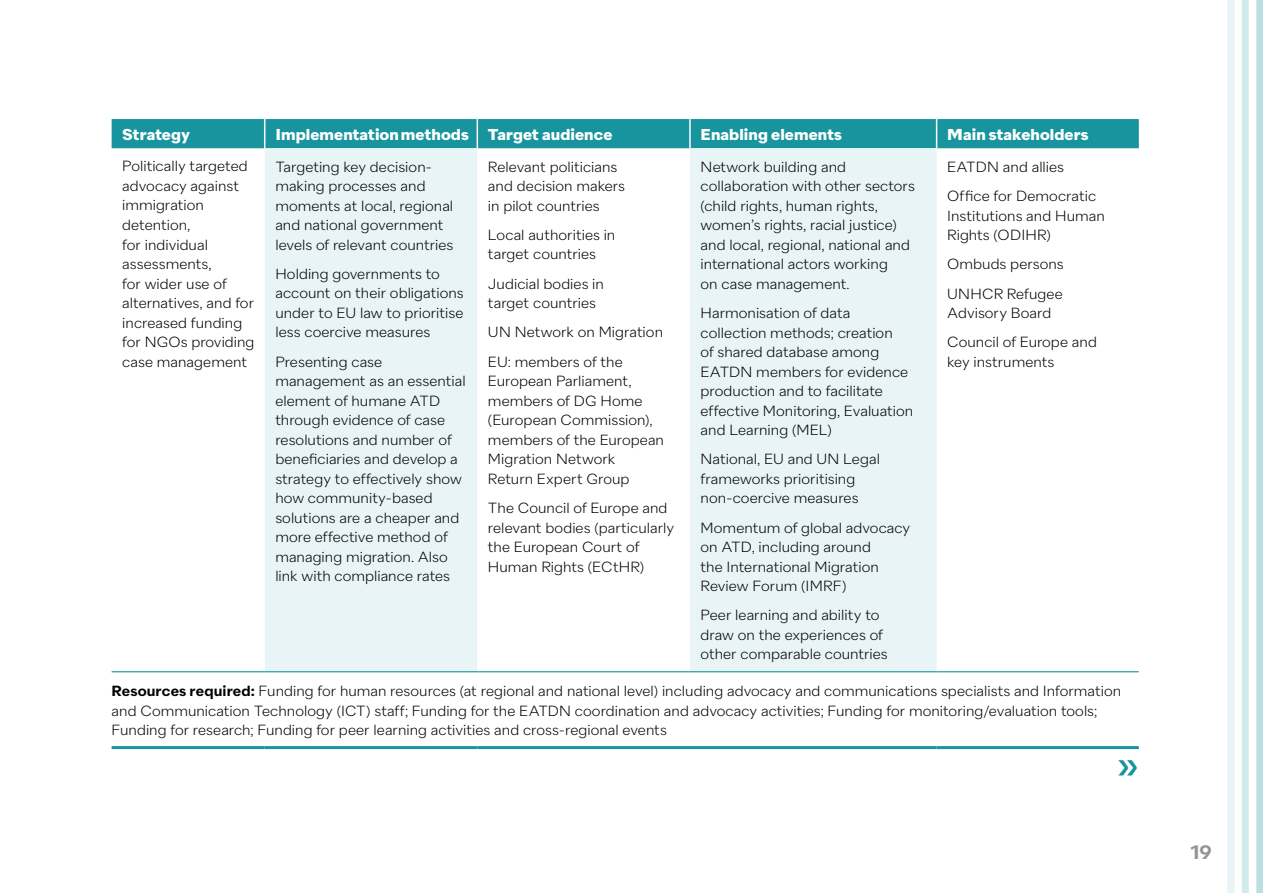
<style>
.page{position:relative;width:1263px;height:893px;background:#fff}
.page>*{position:absolute;margin:0;border:0;box-sizing:border-box;transform-origin:0 0}
.t1{font:500 40.5px "Quarion";color:#17949e}
.t2{font:600 19.5px "Quarion";color:#939598}
.t3{font:700 15.75px "Quarion";letter-spacing:.005em;color:#fff}
.t4{font:300 14.7px/19.5px "Quarion";color:#000}
.s1{font-weight:600}
</style>
<div class="page">
<svg style="left:1256px;top:0;width:7px;height:893px;background:#bde0e3"></svg>
<div style="left:1227px;top:0;width:7px;height:893px;background:#e8f4f5"></div>
<svg style="left:1242px;top:0;width:7px;height:893px;background:#d2eaec"></svg>
<svg style="left:265px;top:148px;width:671px;height:523px;fill:#e8f4f5"></svg>
<div style="left:112px;top:119px;width:1027px;height:29px;background:#17949e"></div>
<hr style="left:112px;top:671px;width:153px;height:1px;background:#17949e">
<hr style="left:265px;top:671px;width:212px;height:1px;background:#17949e">
<hr style="left:477px;top:671px;width:213px;height:1px;background:#17949e">
<hr style="left:690px;top:671px;width:246px;height:1px;background:#17949e">
<hr style="left:936px;top:671px;width:203px;height:1px;background:#17949e">
<hr style="left:112px;top:746px;width:153px;height:3px;background:#17949e">
<hr style="left:265px;top:746px;width:212px;height:3px;background:#17949e">
<hr style="left:477px;top:746px;width:213px;height:3px;background:#17949e">
<hr style="left:690px;top:746px;width:246px;height:3px;background:#17949e">
<hr style="left:936px;top:746px;width:203px;height:3px;background:#17949e">
<p class="t3" style="left:122px;top:125px;width:69px">Strategy</p>
<p class="t3" style="left:275px;top:125px;width:339px">Implementation methods Target audience</p>
<p class="t3" style="left:701px;top:125px;width:143px">Enabling elements</p>
<p class="t3" style="left:947px;top:125px;width:143px">Main stakeholders</p>
<p class="t4" style="left:122px;top:157px;width:134px">Politically targeted advocacy against immigration detention,<br>for individual assessments,<br>for wider use of alternatives, and for increased funding for NGOs providing case management</p>
<p class="t4" style="left:275px;top:157px;width:180px">Targeting key decision&shy;making processes and moments at local, regional and national government levels of relevant countries</p>
<p class="t4" style="left:488px;top:157px;width:139px">Relevant politicians and decision makers in pilot countries</p>
<p class="t4" style="left:488px;top:225px;width:129px">Local authorities in target countries</p>
<p class="t4" style="left:488px;top:274px;width:118px">Judicial bodies in target countries</p>
<p class="t4" style="left:488px;top:318px;width:177px;line-height:29.2px">UN Network on Migration<br>EU: members of the</p>
<p class="t4" style="left:488px;top:371px;width:178px">European Parliament, members of DG Home (European Commission), members of the European<br>Migration Network<br>Return Expert Group</p>
<p class="t4" style="left:488px;top:498px;width:188px">The Council of Europe and relevant bodies (particularly the European Court of<br>Human Rights (ECtHR)</p>
<p class="t4" style="left:700px;top:157px;width:216px">Network building and collaboration with other sectors (child rights, human rights, women’s rights, racial justice) and local, regional, national and international actors working<br>on case management.</p>
<p class="t4" style="left:700px;top:303px;width:214px">Harmonisation of data collection methods; creation<br>of shared database among<br>EATDN members for evidence production and to facilitate effective Monitoring, Evaluation and Learning (MEL)</p>
<p class="t4" style="left:700px;top:449px;width:181px">National, EU and UN Legal frameworks prioritising non-coercive measures</p>
<p class="t4" style="left:700px;top:518px;width:211px">Momentum of global advocacy on ATD, including around<br>the International Migration<br>Review Forum (IMRF)</p>
<p class="t4" style="left:700px;top:606px;width:189px">Peer learning and ability to draw on the experiences of other comparable countries</p>
<p class="t4" style="left:947px;top:152px;width:150px;line-height:29.2px">EATDN and allies<br>Office for Democratic</p>
<p class="t4" style="left:947px;top:206px;width:159px">Institutions and Human<br>Rights (ODIHR)</p>
<p class="t4" style="left:947px;top:250px;width:118px;line-height:29.2px">Ombuds persons<br>UNHCR Refugee</p>
<p class="t4" style="left:947px;top:298px;width:151px;line-height:29.2px">Advisory Board<br>Council of Europe and</p>
<p class="t4" style="left:947px;top:352px;width:109px">key instruments</p>
<p class="t4" style="left:275px;top:264px;width:190px">Holding governments to account on their obligations under to EU law to prioritise less coercive measures</p>
<p class="t4" style="left:275px;top:352px;width:192px">Presenting case management as an essential element of humane ATD through evidence of case resolutions and number of beneficiaries and develop a strategy to effectively show how community-based solutions are a cheaper and more effective method of managing migration. Also link with compliance rates</p>
<p class="t4" style="left:112px;top:681px;width:1011px"><span class="s1">Resources required:</span> Funding for human resources (at regional and national level) including advocacy and communications specialists and Information and Communication Technology (ICT) staff; Funding for the EATDN coordination and advocacy activities; Funding for monitoring/evaluation tools;<br>Funding for research; Funding for peer learning activities and cross-regional events</p>
<h1 class="t1" style="left:1117px;top:743px;width:24px">››</h1>
<h2 class="t2" style="left:1190px;top:840px;width:23px">19</h2>
</div>
